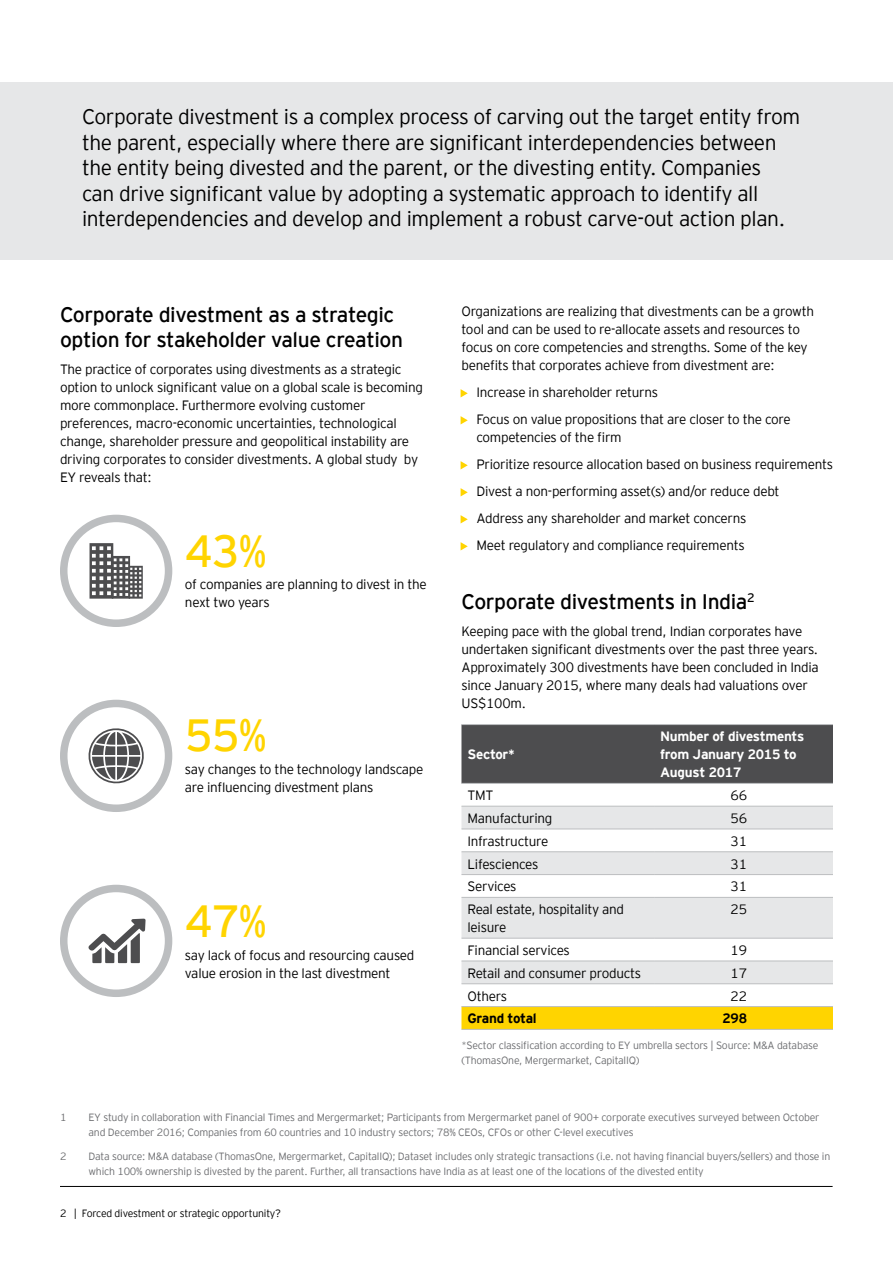
<style>
.page{position:relative;width:893px;height:1263px;background:#fff}
.page>*{position:absolute;margin:0;border:0;box-sizing:border-box;transform-origin:0 0}
.Body_Text{font:45px "EY Interstate";color:#ffd400}
.Body_Text-2{font:300 21px/25.5px "EY Interstate";letter-spacing:-.02em;color:#000}
.Body_Text-3{font:21px/25.5px "EY Interstate";letter-spacing:-.02em;color:#000}
.Body_Text-4{font:300 13.5px/18px "EY Interstate";letter-spacing:-.02em;color:#000}
.Body_Text-5{font:700 13.5px/18px "EY Interstate";letter-spacing:-.02em;color:#fff}
.Body_Text-6{font:700 13.5px "EY Interstate";letter-spacing:-.02em;color:#000}
.Body_Text-7{font:300 10.5px/15px "EY Interstate";letter-spacing:-.02em;color:#6d6e71}
.Document_title_Addit{font:300 10.5px "EY Interstate";letter-spacing:-.02em;color:#000}
.s1{font-size:9px;color:#ffd400}
</style>
<div class="page">
<hr style="left:60px;top:1186px;width:773px;height:1px;background:#000">
<div style="left:0;top:83px;width:892px;height:177px;background:#e6e7e8"></div>
<hr style="left:892px;top:83px;width:1px;height:177px;background:#e6e7e8">
<svg style="left:90px;top:543px;width:53px;height:56px"></svg>
<div style="left:60px;top:515px;width:112px;height:112px;border:8px solid #bcbec0;border-radius:50%"></div>
<svg style="left:460px;top:389px;width:8px;height:9px"></svg>
<svg style="left:460px;top:416px;width:8px;height:9px"></svg>
<svg style="left:460px;top:461px;width:8px;height:9px"></svg>
<svg style="left:460px;top:488px;width:8px;height:9px"></svg>
<svg style="left:460px;top:515px;width:8px;height:9px"></svg>
<svg style="left:460px;top:542px;width:8px;height:9px"></svg>
<div style="left:461px;top:725px;width:372px;height:58px;background:#4d4d4f"></div>
<div style="left:461px;top:807px;width:372px;height:21px;background:#e6e7e8"></div>
<svg style="left:461px;top:852px;width:372px;height:131px;fill:#e6e7e8"></svg>
<svg style="left:461px;top:1007px;width:372px;height:22px;background:#fed302"></svg>
<hr style="left:461px;top:724px;width:193px;height:1px;background:#bcbec0">
<hr style="left:654px;top:724px;width:179px;height:1px;background:#bcbec0">
<hr style="left:461px;top:783px;width:193px;height:1px;background:#bcbec0">
<hr style="left:654px;top:783px;width:179px;height:1px;background:#bcbec0">
<hr style="left:461px;top:806px;width:193px;height:1px;background:#bcbec0">
<hr style="left:654px;top:806px;width:179px;height:1px;background:#bcbec0">
<hr style="left:461px;top:828px;width:193px;height:1px;background:#bcbec0">
<hr style="left:654px;top:828px;width:179px;height:1px;background:#bcbec0">
<hr style="left:461px;top:1006px;width:193px;height:1px;background:#bcbec0">
<hr style="left:654px;top:1006px;width:179px;height:1px;background:#bcbec0">
<hr style="left:461px;top:1029px;width:193px;height:1px;background:#bcbec0">
<hr style="left:654px;top:1029px;width:179px;height:1px;background:#bcbec0">
<hr style="left:461px;top:851px;width:193px;height:1px;background:#bcbec0">
<hr style="left:654px;top:851px;width:179px;height:1px;background:#bcbec0">
<hr style="left:461px;top:874px;width:193px;height:1px;background:#bcbec0">
<hr style="left:654px;top:874px;width:179px;height:1px;background:#bcbec0">
<hr style="left:461px;top:897px;width:193px;height:1px;background:#bcbec0">
<hr style="left:654px;top:897px;width:179px;height:1px;background:#bcbec0">
<hr style="left:461px;top:938px;width:193px;height:1px;background:#bcbec0">
<hr style="left:654px;top:938px;width:179px;height:1px;background:#bcbec0">
<hr style="left:461px;top:960px;width:193px;height:1px;background:#bcbec0">
<hr style="left:654px;top:960px;width:179px;height:1px;background:#bcbec0">
<hr style="left:461px;top:983px;width:193px;height:1px;background:#bcbec0">
<hr style="left:654px;top:983px;width:179px;height:1px;background:#bcbec0">
<div style="left:60px;top:700px;width:112px;height:112px;border:8px solid #bcbec0;border-radius:50%"></div>
<svg style="left:88px;top:728px;width:56px;height:56px"></svg>
<div style="left:60px;top:885px;width:112px;height:112px;border:8px solid #bcbec0;border-radius:50%"></div>
<svg style="left:88px;top:919px;width:58px;height:44px"></svg>
<p class="Body_Text-2" style="left:82px;top:103px;width:720px">Corporate divestment is a complex process of carving out the target entity from the parent, especially where there are significant interdependencies between the entity being divested and the parent, or the divesting entity. Companies<br>can drive significant value by adopting a systematic approach to identify all interdependencies and develop and implement a robust carve-out action plan.</p>
<p class="Body_Text-3" style="left:60px;top:300px;width:345px">Corporate divestment as a strategic option for stakeholder value creation</p>
<p class="Body_Text-4" style="left:60px;top:359px;width:365px">The practice of corporates using divestments as a strategic option to unlock significant value on a global scale is becoming more commonplace. Furthermore evolving customer preferences, macro-economic uncertainties, technological change, shareholder pressure and geopolitical instability are driving corporates to consider divestments. A global study by EY reveals that:</p>
<p class="Body_Text" style="left:185px;top:519px;width:83px">43%</p>
<p class="Body_Text-4" style="left:185px;top:575px;width:243px">of companies are planning to divest in the next two years</p>
<p class="Body_Text" style="left:185px;top:703px;width:83px">55%</p>
<p class="Body_Text-4" style="left:185px;top:759px;width:240px">say changes to the technology landscape are influencing divestment plans</p>
<p class="Body_Text" style="left:185px;top:889px;width:83px">47%</p>
<p class="Body_Text-4" style="left:185px;top:945px;width:231px">say lack of focus and resourcing caused value erosion in the last divestment</p>
<p class="Body_Text-4" style="left:461px;top:301px;width:354px">Organizations are realizing that divestments can be a growth tool and can be used to re-allocate assets and resources to focus on core competencies and strengths. Some of the key benefits that corporates achieve from divestment are:</p>
<p class="Body_Text-4" style="left:461px;top:382px;width:198px"><span class="s1">•</span> Increase in shareholder returns</p>
<p class="Body_Text-4" style="left:476px;top:409px;width:316px;text-indent:-15px"><span class="s1">•</span> Focus on value propositions that are closer to the core competencies of the firm</p>
<p class="Body_Text-4" style="left:461px;top:454px;width:373px"><span class="s1">•</span> Prioritize resource allocation based on business requirements</p>
<p class="Body_Text-4" style="left:461px;top:481px;width:320px"><span class="s1">•</span> Divest a non-performing asset(s) and/or reduce debt</p>
<p class="Body_Text-4" style="left:461px;top:508px;width:287px"><span class="s1">•</span> Address any shareholder and market concerns</p>
<p class="Body_Text-4" style="left:461px;top:535px;width:285px"><span class="s1">•</span> Meet regulatory and compliance requirements</p>
<p class="Body_Text-3" style="left:461px;top:587px;width:295px">Corporate divestments in India<sup>2</sup></p>
<p class="Body_Text-4" style="left:461px;top:621px;width:359px">Keeping pace with the global trend, Indian corporates have undertaken significant divestments over the past three years.<br>Approximately 300 divestments have been concluded in India since January 2015, where many deals had valuations over US$100m.</p>
<p class="Body_Text-5" style="left:467px;top:745px;width:49px">Sector*</p>
<p class="Body_Text-5" style="left:660px;top:727px;width:146px">Number of divestments from January 2015 to<br>August 2017</p>
<p class="Body_Text-4" style="left:467px;top:786px;width:27px">TMT</p>
<p class="Body_Text-4" style="left:731px;top:786px;width:18px">66</p>
<p class="Body_Text-4" style="left:467px;top:808px;width:86px">Manufacturing</p>
<p class="Body_Text-4" style="left:731px;top:808px;width:18px">56</p>
<p class="Body_Text-4" style="left:467px;top:831px;width:82px">Infrastructure</p>
<p class="Body_Text-4" style="left:731px;top:831px;width:18px">31</p>
<p class="Body_Text-4" style="left:467px;top:854px;width:72px">Lifesciences</p>
<p class="Body_Text-4" style="left:731px;top:854px;width:18px">31</p>
<p class="Body_Text-4" style="left:467px;top:877px;width:51px">Services</p>
<p class="Body_Text-4" style="left:731px;top:877px;width:18px">31</p>
<p class="Body_Text-4" style="left:467px;top:899px;width:158px">Real estate, hospitality and leisure</p>
<p class="Body_Text-4" style="left:731px;top:899px;width:18px">25</p>
<p class="Body_Text-4" style="left:467px;top:940px;width:104px">Financial services</p>
<p class="Body_Text-4" style="left:731px;top:940px;width:18px">19</p>
<p class="Body_Text-4" style="left:467px;top:963px;width:175px">Retail and consumer products</p>
<p class="Body_Text-4" style="left:731px;top:963px;width:18px">17</p>
<p class="Body_Text-4" style="left:467px;top:986px;width:41px">Others</p>
<p class="Body_Text-4" style="left:731px;top:986px;width:18px">22</p>
<p class="Body_Text-6" style="left:467px;top:1009px;width:71px">Grand total</p>
<p class="Body_Text-6" style="left:722px;top:1009px;width:26px">298</p>
<p class="Body_Text-7" style="left:461px;top:1037px;width:358px">*Sector classification according to EY umbrella sectors | Source: M&amp;A database (ThomasOne, Mergermarket, CapitalIQ)</p>
<p class="Body_Text-7" style="left:60px;top:1109px;width:8px">1</p>
<p class="Body_Text-7" style="left:88px;top:1109px;width:732px">EY study in collaboration with Financial Times and Mergermarket; Participants from Mergermarket panel of 900+ corporate executives surveyed between October and December 2016; Companies from 60 countries and 10 industry sectors; 78% CEOs, CFOs or other C-level executives</p>
<p class="Body_Text-7" style="left:60px;top:1148px;width:8px">2</p>
<p class="Body_Text-7" style="left:88px;top:1148px;width:743px">Data source: M&amp;A database (ThomasOne, Mergermarket, CapitalIQ); Dataset includes only strategic transactions (i.e. not having financial buyers/sellers) and those in which 100% ownership is divested by the parent. Further, all transactions have India as at least one of the locations of the divested entity</p>
<p class="Document_title_Addit" style="left:60px;top:1206px;width:8px">2</p>
<p class="Document_title_Addit" style="left:74px;top:1206px;width:209px">| Forced divestment or strategic opportunity?</p>
</div>
